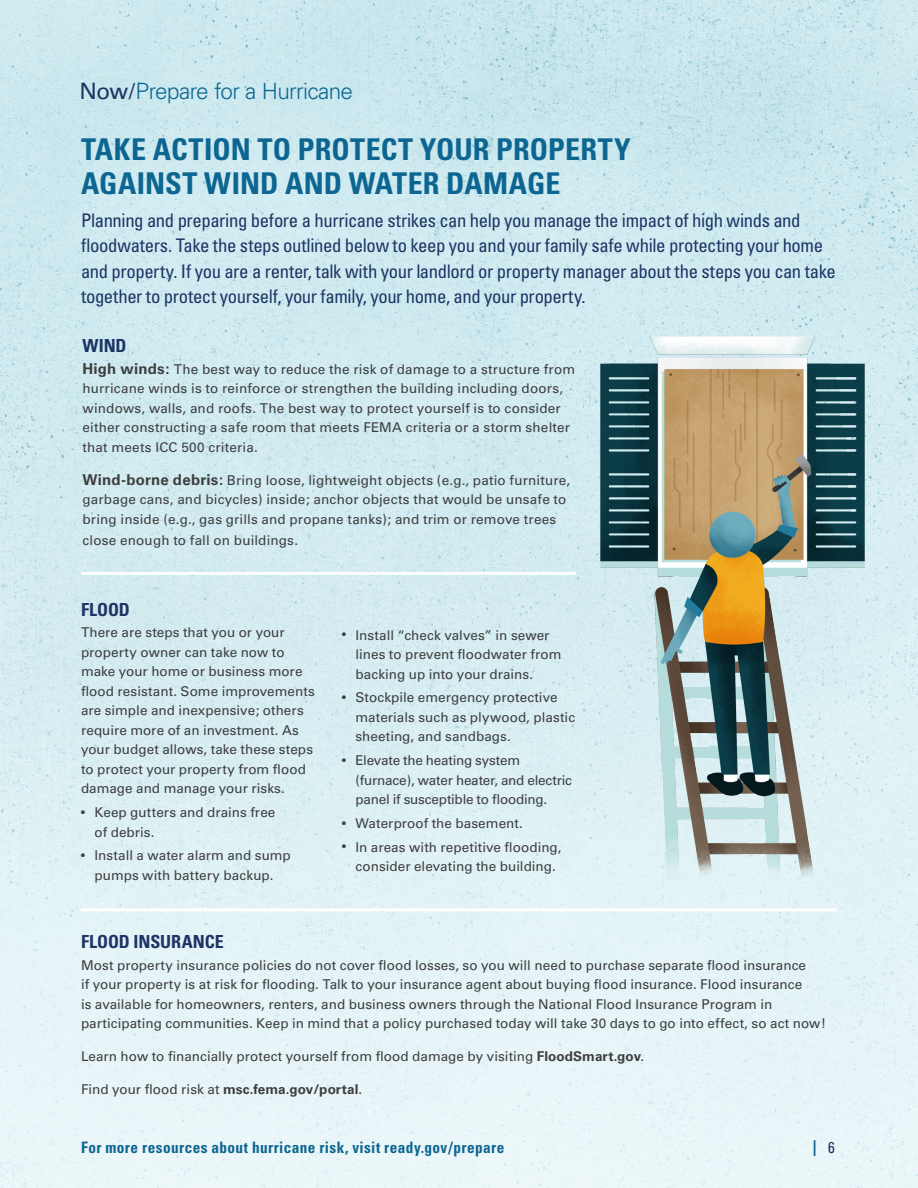
<style>
.page{position:relative;width:918px;height:1188px;background:#fff}
.page>*{position:absolute;margin:0;border:0;box-sizing:border-box;transform-origin:0 0}
.t1{font:700 condensed 30px/34.5px "Univers";letter-spacing:.005em;color:#0d6691}
.t2{font:300 22.5px "Univers";letter-spacing:-.03em;color:#0d6691}
.t3{font:condensed 18.75px/25.5px "Univers";letter-spacing:-.02em;color:#1d3465}
.t4{font:700 condensed 18px "Univers";letter-spacing:-.005em;color:#1d3465}
.t5{font:700 condensed 15.75px "Univers";letter-spacing:.025em;color:#0d6691}
.t6{font:13.5px/19.5px "Univers";letter-spacing:.005em;color:#3e3e3f}
.t7{font:13.5px/19.5px "Univers";letter-spacing:-.015em;color:#3e3e3f}
.s1{font-weight:400;color:#1d3465}
.s2{font-weight:700;font-size:15px}
.s3{font-size:10.5px}
.s4{font-weight:700}
</style>
<div class="page">
<img style="left:0;top:0;width:918px;height:1188px">
<img style="left:502px;top:264px;width:410px;height:688px">
<hr style="left:81px;top:908px;width:756px;height:3px;background:#fff">
<hr style="left:81px;top:572px;width:495px;height:3px;background:#fff">
<h2 class="t2" style="left:79px;top:78px;width:275px"><span class="s1">Now/</span>Prepare for a Hurricane</h2>
<h2 class="t1" style="left:81px;top:132px;width:551px">TAKE ACTION TO PROTECT YOUR PROPERTY<br>AGAINST WIND AND WATER DAMAGE</h2>
<p class="t3" style="left:81px;top:207px;width:756px">Planning and preparing before a hurricane strikes can help you manage the impact of high winds and floodwaters. Take the steps outlined below to keep you and your family safe while protecting your home and property. If you are a renter, talk with your landlord or property manager about the steps you can take together to protect yourself, your family, your home, and your property.</p>
<h3 class="t4" style="left:83px;top:335px;width:46px">WIND</h3>
<p class="t6" style="left:83px;top:359px;width:494px"><span class="s2">High winds:</span> The best way to reduce the risk of damage to a structure from hurricane winds is to reinforce or strengthen the building including doors, windows, walls, and roofs. The best way to protect yourself is to consider either constructing a safe room that meets FEMA criteria or a storm shelter that meets ICC 500 criteria.</p>
<p class="t6" style="left:83px;top:470px;width:489px"><span class="s2">Wind-borne debris:</span> Bring loose, lightweight objects (e.g., patio furniture, garbage cans, and bicycles) inside; anchor objects that would be unsafe to bring inside (e.g., gas grills and propane tanks); and trim or remove trees</p>
<p class="t6" style="left:83px;top:530px;width:217px">close enough to fall on buildings.</p>
<h3 class="t4" style="left:81px;top:598px;width:50px">FLOOD</h3>
<p class="t6" style="left:81px;top:623px;width:235px">There are steps that you or your property owner can take now to make your home or business more flood resistant. Some improvements are simple and inexpensive; others require more of an investment. As your budget allows, take these steps to protect your property from flood damage and manage your risks.</p>
<p class="t6" style="left:94px;top:803px;width:182px;text-indent:-14px"><span class="s3">•</span> Keep gutters and drains free of debris.</p>
<p class="t6" style="left:81px;top:846px;width:211px;text-align:center"><span class="s3">•</span> Install a water alarm and sump pumps with battery backup.</p>
<p class="t6" style="left:356px;top:625px;width:207px;text-indent:-14px"><span class="s3">•</span> Install “check valves” in sewer lines to prevent floodwater from backing up into your drains.</p>
<p class="t6" style="left:356px;top:688px;width:221px;text-indent:-14px"><span class="s3">•</span> Stockpile emergency protective materials such as plywood, plastic sheeting, and sandbags.</p>
<p class="t7" style="left:356px;top:751px;width:218px;text-indent:-14px"><span class="s3">•</span> Elevate the heating system (furnace), water heater, and electric panel if susceptible to flooding.</p>
<p class="t6" style="left:342px;top:814px;width:183px"><span class="s3">•</span> Waterproof the basement.</p>
<p class="t6" style="left:342px;top:837px;width:221px;text-align:center"><span class="s3">•</span> In areas with repetitive flooding, consider elevating the building.</p>
<h3 class="t4" style="left:81px;top:931px;width:144px">FLOOD INSURANCE</h3>
<p class="t6" style="left:81px;top:955px;width:746px">Most property insurance policies do not cover flood losses, so you will need to purchase separate flood insurance<br>if your property is at risk for flooding. Talk to your insurance agent about buying flood insurance. Flood insurance<br>is available for homeowners, renters, and business owners through the National Flood Insurance Program in participating communities. Keep in mind that a policy purchased today will take 30 days to go into effect, so act now!</p>
<p class="t6" style="left:81px;top:1047px;width:565px">Learn how to financially protect yourself from flood damage by visiting <span class="s4">FloodSmart.gov</span>.</p>
<p class="t6" style="left:81px;top:1080px;width:283px">Find your flood risk at <span class="s4">msc.fema.gov/portal</span>.</p>
<p class="t5" style="left:81px;top:1138px;width:425px">For more resources about hurricane risk, visit ready.gov/prepare</p>
<p class="t5" style="left:813px;top:1136px;width:23px">| <span class="s1">6</span></p>
</div>
